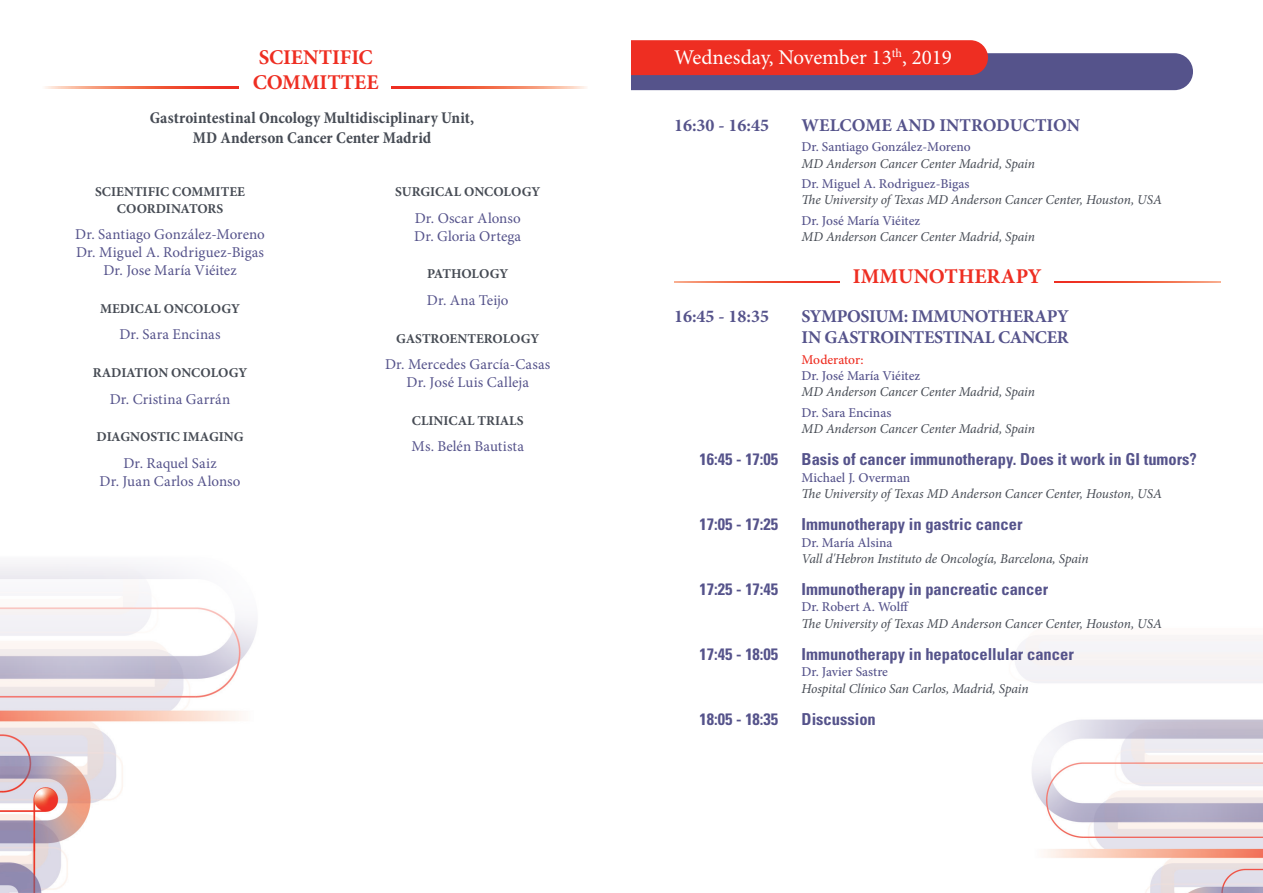
<style>
.page{position:relative;width:1263px;height:893px;background:#fff}
.page>*{position:absolute;margin:0;border:0;box-sizing:border-box;transform-origin:0 0}
.t1{font:700 21px/25.2px "Minion Pro";letter-spacing:-.005em;color:#ee2e22}
.t2{font:21px "Minion Pro";color:#fff}
.t3{font:700 18px "Minion Pro";letter-spacing:-.02em;color:#55538b}
.t4{font:700 18px "Minion Pro";color:#55538b}
.t5{font:700 condensed 16.5px "Univers LT Std";color:#55538b}
.t6{font:700 condensed 16.5px "Minion Pro";color:#464b54}
.t7{font:15px "Minion Pro";letter-spacing:.005em;color:#55538b}
.t8{font:italic 13.5px "Minion Pro";letter-spacing:-.005em;color:#464b54}
.t9{font:500 13.5px "Minion Pro";color:#55538b}
.t10{font:700 13.5px/16.5px "Minion Pro";color:#464b54;text-align:center}
.t11{font:500 13.5px "Minion Pro";letter-spacing:-.005em;color:#ee2e22}
</style>
<div class="page">
<img style="left:1015px;top:636px;width:248px;height:257px">
<svg style="left:631px;top:40px;width:562px;height:50px;background:#aa5569"></svg>
<svg style="left:674px;top:282px;width:166px;height:1px"></svg>
<svg style="left:1054px;top:282px;width:166px;height:1px"></svg>
<svg style="left:45px;top:87px;width:194px;height:1px"></svg>
<svg style="left:391px;top:87px;width:196px;height:1px"></svg>
<img style="left:0;top:564px;width:257px;height:329px">
<p class="t1" style="left:253px;top:45px;width:127px">SCIENTIFIC<br>COMMITTEE</p>
<p class="t6" style="left:150px;top:106px;width:326px">Gastrointestinal Oncology Multidisciplinary Unit,</p>
<p class="t6" style="left:193px;top:126px;width:240px">MD Anderson Cancer Center Madrid</p>
<p class="t10" style="left:95px;top:183px;width:151px">SCIENTIFIC COMMITEE<br>COORDINATORS</p>
<p class="t7" style="left:75px;top:224px;width:191px">Dr. Santiago González-Moreno</p>
<p class="t7" style="left:76px;top:242px;width:189px">Dr. Miguel A. Rodriguez-Bigas</p>
<p class="t7" style="left:103px;top:260px;width:135px">Dr. Jose María Viéitez</p>
<p class="t10" style="left:100px;top:300px;width:142px">MEDICAL ONCOLOGY</p>
<p class="t7" style="left:120px;top:325px;width:103px">Dr. Sara Encinas</p>
<p class="t10" style="left:93px;top:364px;width:156px">RADIATION ONCOLOGY</p>
<p class="t7" style="left:110px;top:389px;width:122px">Dr. Cristina Garrán</p>
<p class="t10" style="left:97px;top:429px;width:148px">DIAGNOSTIC IMAGING</p>
<p class="t7" style="left:123px;top:453px;width:95px">Dr. Raquel Saiz</p>
<p class="t7" style="left:100px;top:471px;width:143px">Dr. Juan Carlos Alonso</p>
<p class="t10" style="left:395px;top:183px;width:147px">SURGICAL ONCOLOGY</p>
<p class="t7" style="left:415px;top:208px;width:108px">Dr. Oscar Alonso</p>
<p class="t7" style="left:414px;top:226px;width:108px">Dr. Gloria Ortega</p>
<p class="t10" style="left:427px;top:266px;width:83px">PATHOLOGY</p>
<p class="t7" style="left:427px;top:290px;width:83px">Dr. Ana Teijo</p>
<p class="t10" style="left:396px;top:330px;width:145px">GASTROENTEROLOGY</p>
<p class="t7" style="left:385px;top:354px;width:167px">Dr. Mercedes García-Casas</p>
<p class="t7" style="left:407px;top:372px;width:124px">Dr. José Luis Calleja</p>
<p class="t10" style="left:412px;top:412px;width:113px">CLINICAL TRIALS</p>
<p class="t7" style="left:412px;top:437px;width:114px">Ms. Belén Bautista</p>
<p class="t2" style="left:674px;top:43px;width:279px">Wednesday, November 13<sup>th</sup>, 2019</p>
<p class="t3" style="left:674px;top:112px;width:97px">16:30 - 16:45</p>
<p class="t4" style="left:802px;top:112px;width:280px">WELCOME AND INTRODUCTION</p>
<p class="t9" style="left:801px;top:138px;width:171px">Dr. Santiago González-Moreno</p>
<p class="t8" style="left:801px;top:154px;width:235px">MD Anderson Cancer Center Madrid, Spain</p>
<p class="t9" style="left:801px;top:175px;width:169px">Dr. Miguel A. Rodriguez-Bigas</p>
<p class="t8" style="left:801px;top:191px;width:362px">The University of Texas MD Anderson Cancer Center, Houston, USA</p>
<p class="t9" style="left:801px;top:211px;width:120px">Dr. José María Viéitez</p>
<p class="t8" style="left:801px;top:227px;width:235px">MD Anderson Cancer Center Madrid, Spain</p>
<p class="t1" style="left:853px;top:263px;width:190px">IMMUNOTHERAPY</p>
<p class="t3" style="left:674px;top:303px;width:97px">16:45 - 18:35</p>
<p class="t3" style="left:802px;top:303px;width:269px">SYMPOSIUM: IMMUNOTHERAPY</p>
<p class="t3" style="left:802px;top:325px;width:269px">IN GASTROINTESTINAL CANCER</p>
<p class="t11" style="left:801px;top:350px;width:63px">Moderator:</p>
<p class="t9" style="left:801px;top:366px;width:120px">Dr. José María Viéitez</p>
<p class="t8" style="left:801px;top:383px;width:235px">MD Anderson Cancer Center Madrid, Spain</p>
<p class="t9" style="left:801px;top:403px;width:91px">Dr. Sara Encinas</p>
<p class="t8" style="left:801px;top:419px;width:235px">MD Anderson Cancer Center Madrid, Spain</p>
<p class="t5" style="left:699px;top:449px;width:80px">16:45 - 17:05</p>
<p class="t5" style="left:802px;top:449px;width:397px">Basis of cancer immunotherapy. Does it work in GI tumors?</p>
<p class="t9" style="left:801px;top:468px;width:110px">Michael J. Overman</p>
<p class="t8" style="left:801px;top:484px;width:362px">The University of Texas MD Anderson Cancer Center, Houston, USA</p>
<p class="t5" style="left:699px;top:514px;width:80px">17:05 - 17:25</p>
<p class="t5" style="left:802px;top:514px;width:222px">Immunotherapy in gastric cancer</p>
<p class="t9" style="left:801px;top:533px;width:92px">Dr. María Alsina</p>
<p class="t8" style="left:801px;top:549px;width:289px">Vall d'Hebron Instituto de Oncología, Barcelona, Spain</p>
<p class="t5" style="left:699px;top:579px;width:80px">17:25 - 17:45</p>
<p class="t5" style="left:802px;top:579px;width:248px">Immunotherapy in pancreatic cancer</p>
<p class="t9" style="left:801px;top:598px;width:109px">Dr. Robert A. Wolff</p>
<p class="t8" style="left:801px;top:614px;width:362px">The University of Texas MD Anderson Cancer Center, Houston, USA</p>
<p class="t5" style="left:699px;top:644px;width:80px">17:45 - 18:05</p>
<p class="t5" style="left:802px;top:644px;width:274px">Immunotherapy in hepatocellular cancer</p>
<p class="t9" style="left:801px;top:663px;width:88px">Dr. Javier Sastre</p>
<p class="t8" style="left:801px;top:679px;width:228px">Hospital Clínico San Carlos, Madrid, Spain</p>
<p class="t5" style="left:699px;top:709px;width:80px">18:05 - 18:35</p>
<p class="t5" style="left:802px;top:709px;width:76px">Discussion</p>
</div>
